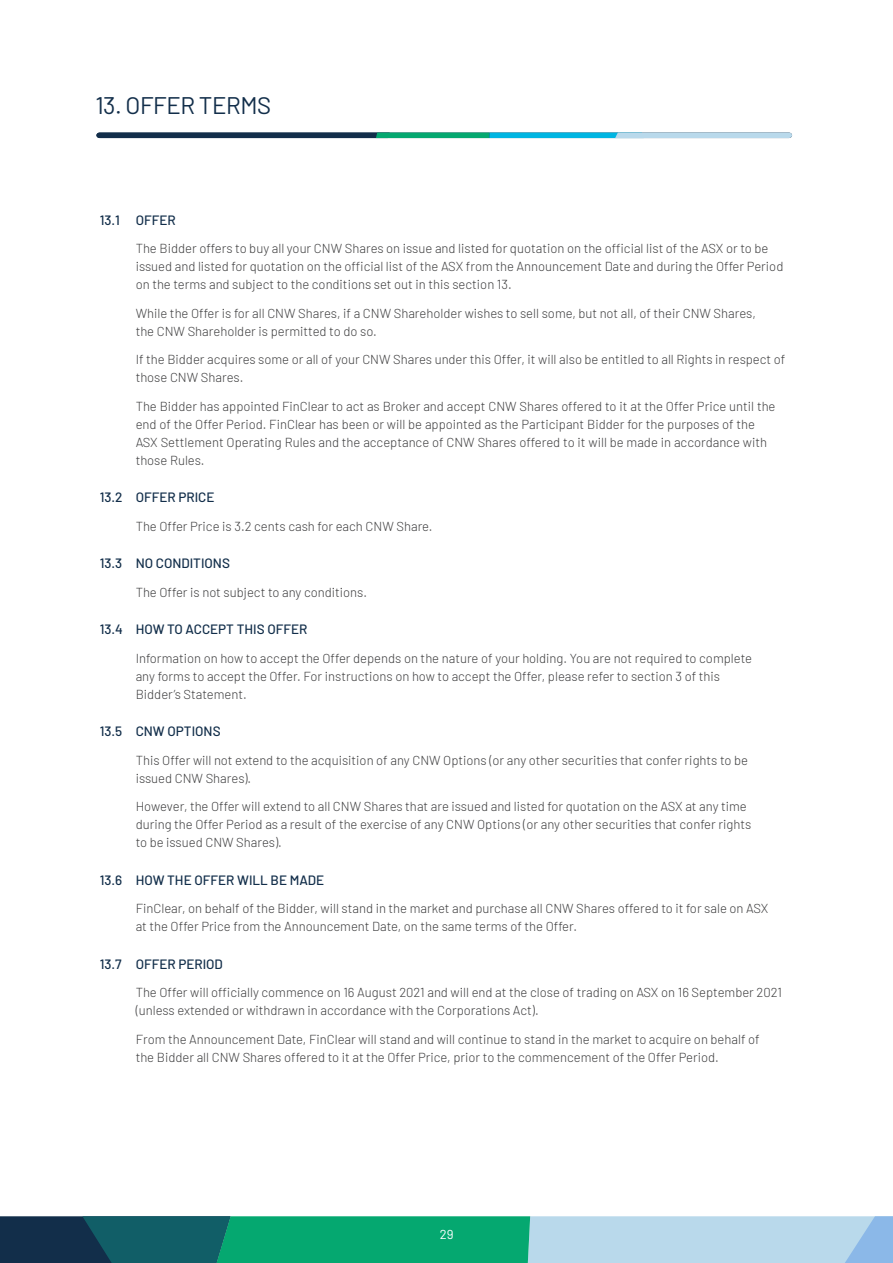
<style>
.page{position:relative;width:893px;height:1263px;background:#fff}
.page>*{position:absolute;margin:0;border:0;box-sizing:border-box;transform-origin:0 0}
.t1{font:24px "Barlow";letter-spacing:-.02em;color:#122e4a}
._1_1_header{font:500 13.5px "Barlow";color:#122e4a}
._1_1_Paragraph{font:300 13.05px/18px "Barlow";color:#3e3e3f}
.t2{font:13.05px "Barlow";color:#fff}
</style>
<div class="page">
<svg style="left:96px;top:133px;width:696px;height:5px"></svg>
<svg style="left:0;top:1216px;width:893px;height:47px"></svg>
<p class="t1" style="left:95px;top:88px;width:177px">13. OFFER TERMS</p>
<p class="_1_1_header" style="left:100px;top:210px;width:78px">13.1 OFFER</p>
<p class="_1_1_Paragraph" style="left:136px;top:238px;width:649px">The Bidder offers to buy all your CNW Shares on issue and listed for quotation on the official list of the ASX or to be issued and listed for quotation on the official list of the ASX from the Announcement Date and during the Offer Period on the terms and subject to the conditions set out in this section 13.</p>
<p class="_1_1_Paragraph" style="left:136px;top:303px;width:622px">While the Offer is for all CNW Shares, if a CNW Shareholder wishes to sell some, but not all, of their CNW Shares, the CNW Shareholder is permitted to do so.</p>
<p class="_1_1_Paragraph" style="left:136px;top:349px;width:651px">If the Bidder acquires some or all of your CNW Shares under this Offer, it will also be entitled to all Rights in respect of those CNW Shares.</p>
<p class="_1_1_Paragraph" style="left:136px;top:396px;width:641px">The Bidder has appointed FinClear to act as Broker and accept CNW Shares offered to it at the Offer Price until the end of the Offer Period. FinClear has been or will be appointed as the Participant Bidder for the purposes of the ASX Settlement Operating Rules and the acceptance of CNW Shares offered to it will be made in accordance with those Rules.</p>
<p class="_1_1_header" style="left:100px;top:487px;width:116px">13.2 OFFER PRICE</p>
<p class="_1_1_Paragraph" style="left:136px;top:516px;width:298px">The Offer Price is 3.2 cents cash for each CNW Share.</p>
<p class="_1_1_header" style="left:100px;top:553px;width:132px">13.3 NO CONDITIONS</p>
<p class="_1_1_Paragraph" style="left:136px;top:582px;width:233px">The Offer is not subject to any conditions.</p>
<p class="_1_1_header" style="left:100px;top:619px;width:209px">13.4 HOW TO ACCEPT THIS OFFER</p>
<p class="_1_1_Paragraph" style="left:136px;top:648px;width:618px">Information on how to accept the Offer depends on the nature of your holding. You are not required to complete any forms to accept the Offer. For instructions on how to accept the Offer, please refer to section 3 of this<br>Bidder’s Statement.</p>
<p class="_1_1_header" style="left:100px;top:721px;width:122px">13.5 CNW OPTIONS</p>
<p class="_1_1_Paragraph" style="left:136px;top:750px;width:614px">This Offer will not extend to the acquisition of any CNW Options (or any other securities that confer rights to be issued CNW Shares).</p>
<p class="_1_1_Paragraph" style="left:136px;top:796px;width:617px">However, the Offer will extend to all CNW Shares that are issued and listed for quotation on the ASX at any time during the Offer Period as a result of the exercise of any CNW Options (or any other securities that confer rights to be issued CNW Shares).</p>
<p class="_1_1_header" style="left:100px;top:870px;width:226px">13.6 HOW THE OFFER WILL BE MADE</p>
<p class="_1_1_Paragraph" style="left:136px;top:898px;width:634px">FinClear, on behalf of the Bidder, will stand in the market and purchase all CNW Shares offered to it for sale on ASX at the Offer Price from the Announcement Date, on the same terms of the Offer.</p>
<p class="_1_1_header" style="left:100px;top:954px;width:125px">13.7 OFFER PERIOD</p>
<p class="_1_1_Paragraph" style="left:136px;top:982px;width:648px">The Offer will officially commence on 16 August 2021 and will end at the close of trading on ASX on 16 September 2021 (unless extended or withdrawn in accordance with the Corporations Act).</p>
<p class="_1_1_Paragraph" style="left:136px;top:1029px;width:626px">From the Announcement Date, FinClear will stand and will continue to stand in the market to acquire on behalf of the Bidder all CNW Shares offered to it at the Offer Price, prior to the commencement of the Offer Period.</p>
<p class="t2" style="left:440px;top:1225px;width:15px">29</p>
</div>
